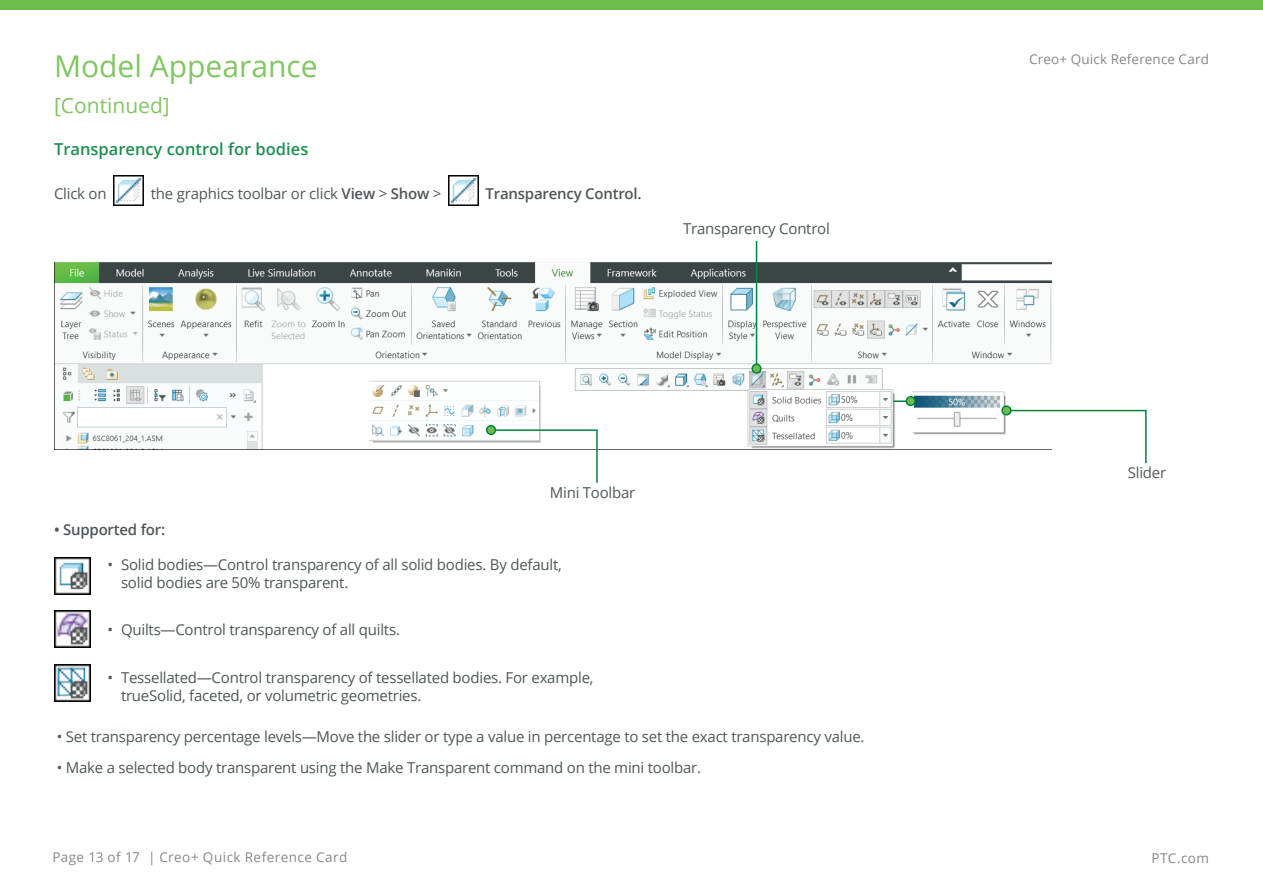
<style>
.page{position:relative;width:1263px;height:893px;background:#fff}
.page>*{position:absolute;margin:0;border:0;box-sizing:border-box;transform-origin:0 0}
.t1{font:30px "Open Sans";color:#82c663}
.t2{font:21px "Open Sans";color:#82c663}
.t3{font:600 16.5px "Open Sans";color:#1d9051}
.t4{font:15px/18px "Open Sans";letter-spacing:-.015em;color:#4e5758}
.t5{font:600 15px "Open Sans";letter-spacing:-.015em;color:#4e5758}
.t6{font:13.5px "Open Sans";letter-spacing:.025em;color:#85888a}
.s1{font-weight:600}
</style>
<div class="page">
<div style="left:0;top:0;width:1263px;height:10px;background:#6cbe4c"></div>
<img style="left:114px;top:176px;width:30px;height:30px">
<img style="left:448px;top:176px;width:30px;height:30px">
<img style="left:54px;top:557px;width:37px;height:37px">
<img style="left:54px;top:611px;width:37px;height:37px">
<img style="left:54px;top:664px;width:37px;height:37px">
<img style="left:55px;top:262px;width:997px;height:187px">
<svg style="left:485px;top:429px;width:113px;height:54px"></svg>
<div style="left:487px;top:426px;width:8px;height:8px;background:#6cbe4c;border-radius:50%"></div>
<div style="left:486px;top:425px;width:10px;height:10px;border:2px solid #00833e;border-radius:50%"></div>
<svg style="left:1001px;top:409px;width:146px;height:55px"></svg>
<div style="left:1002px;top:406px;width:9px;height:9px;background:#6cbe4c;border-radius:50%"></div>
<div style="left:1001px;top:405px;width:10px;height:10px;border:2px solid #00833e;border-radius:50%"></div>
<hr style="left:756px;top:241px;width:1px;height:127px;background:#00833e">
<div style="left:752px;top:364px;width:9px;height:9px;background:#6cbe4c;border-radius:50%"></div>
<div style="left:751px;top:364px;width:11px;height:10px;border:2px solid #00833e;border-radius:50%"></div>
<svg style="left:893px;top:400px;width:12px;height:2px"></svg>
<div style="left:906px;top:397px;width:9px;height:8px;background:#6cbe4c;border-radius:50%"></div>
<div style="left:905px;top:396px;width:11px;height:10px;border:2px solid #00833e;border-radius:50%"></div>
<h1 class="t1" style="left:54px;top:46px;width:265px">Model Appearance</h1>
<h2 class="t2" style="left:54px;top:91px;width:117px">[Continued]</h2>
<p class="t3" style="left:54px;top:137px;width:256px">Transparency control for bodies</p>
<p class="t4" style="left:54px;top:184px;width:54px">Click on</p>
<p class="t4" style="left:151px;top:184px;width:292px">the graphics toolbar or click <span class="s1">View</span> &gt; <span class="s1">Show</span> &gt;</p>
<p class="t5" style="left:485px;top:184px;width:158px">Transparency Control.</p>
<p class="t4" style="left:683px;top:220px;width:148px">Transparency Control</p>
<p class="t5" style="left:54px;top:520px;width:113px">• Supported for:</p>
<p class="t4" style="left:550px;top:483px;width:87px">Mini Toolbar</p>
<p class="t4" style="left:121px;top:555px;width:442px;text-indent:-14px">• Solid bodies—Control transparency of all solid bodies. By default, solid bodies are 50% transparent.</p>
<p class="t4" style="left:108px;top:621px;width:294px">• Quilts—Control transparency of all quilts.</p>
<p class="t4" style="left:121px;top:668px;width:474px;text-indent:-14px">• Tessellated—Control transparency of tessellated bodies. For example, trueSolid, faceted, or volumetric geometries.</p>
<p class="t4" style="left:57px;top:727px;width:809px">• Set transparency percentage levels—Move the slider or type a value in percentage to set the exact transparency value.</p>
<p class="t4" style="left:57px;top:758px;width:646px">• Make a selected body transparent using the Make Transparent command on the mini toolbar.</p>
<p class="t6" style="left:1029px;top:50px;width:181px">Creo+ Quick Reference Card</p>
<p class="t4" style="left:1128px;top:463px;width:40px">Slider</p>
<p class="t6" style="left:53px;top:848px;width:296px">Page 13 of 17 | Creo+ Quick Reference Card</p>
<p class="t6" style="left:1151px;top:848px;width:59px">PTC.com</p>
</div>
